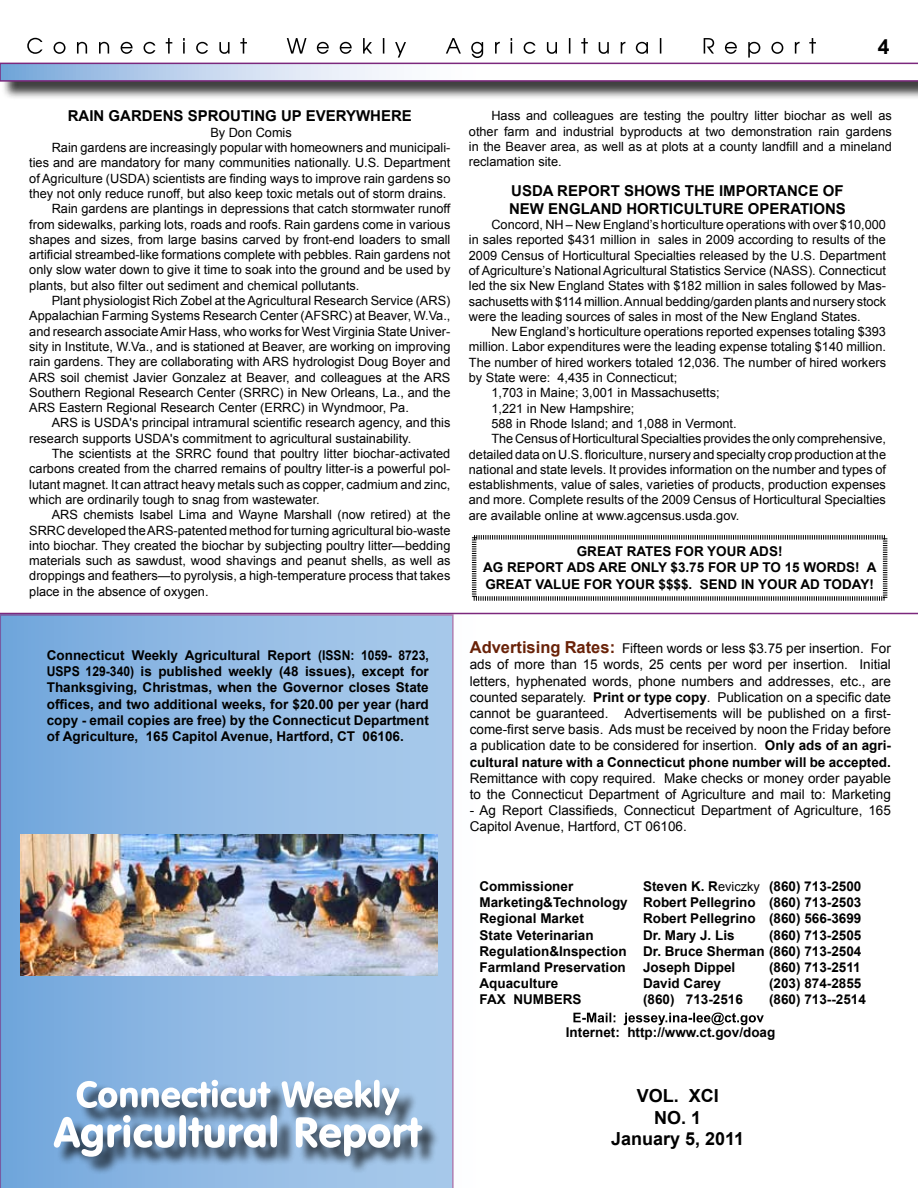
<style>
.page{position:relative;width:918px;height:1188px;background:#fff}
.page>*{position:absolute;margin:0;border:0;box-sizing:border-box;transform-origin:0 0}
.t1{font:700 21px "Arial";color:#000}
.t2{font:700 18px/21.6px "Arial";color:#000;text-align:center}
.t3{font:700 15px "Arial";color:#000}
.t4{font:700 13.5px/16.2px "Arial";color:#000;text-align:justify}
.t5{font:13.5px/16.2px "Arial";color:#000}
.t6{font:12.75px/15.3px "Arial";color:#000;text-align:justify}
.s1{font-weight:700;font-size:16.5px;color:#692208}
.s2{font-weight:700}
.s3{font-weight:400;font-size:12.75px}
</style>
<div class="page">
<svg style="left:0;top:614px;width:454px;height:574px;background:#8fb8e2"></svg>
<img style="left:20px;top:835px;width:417px;height:140px">
<div style="left:2px;top:65px;width:916px;height:35px;background:#000;opacity:.75"></div>
<svg style="left:0;top:38px;width:918px;height:44px"></svg>
<div style="left:56px;top:1082px;width:384px;height:93px;background:#000;opacity:.75"></div>
<svg style="left:54px;top:1080px;width:368px;height:77px"></svg>
<svg style="left:573px;top:1012px;width:191px;height:13px"></svg>
<svg style="left:471px;top:535px;width:417px;height:66px"></svg>
<h1 class="t1" style="left:878px;top:33px;width:13px">4</h1>
<p class="t3" style="left:68px;top:106px;width:346px">Rain Gardens Sprouting Up Everywhere</p>
<p class="t6" style="left:210px;top:125px;width:83px">By Don Comis</p>
<p class="t6" style="left:52px;top:140px;width:400px">Rain gardens are increasingly popular with homeowners and municipali-</p>
<p class="t6" style="left:29px;top:155px;width:423px">ties and are mandatory for many communities nationally. U.S. Department</p>
<p class="t6" style="left:29px;top:171px;width:423px">of Agriculture (USDA) scientists are finding ways to improve rain gardens so</p>
<p class="t6" style="left:29px;top:186px;width:419px">they not only reduce runoff, but also keep toxic metals out of storm drains.</p>
<p class="t6" style="left:52px;top:201px;width:400px">Rain gardens are plantings in depressions that catch stormwater runoff</p>
<p class="t6" style="left:29px;top:217px;width:423px">from sidewalks, parking lots, roads and roofs. Rain gardens come in various</p>
<p class="t6" style="left:29px;top:232px;width:423px">shapes and sizes, from large basins carved by front-end loaders to small</p>
<p class="t6" style="left:29px;top:247px;width:423px">artificial streambed-like formations complete with pebbles. Rain gardens not</p>
<p class="t6" style="left:29px;top:262px;width:423px">only slow water down to give it time to soak into the ground and be used by</p>
<p class="t6" style="left:29px;top:278px;width:332px">plants, but also filter out sediment and chemical pollutants.</p>
<p class="t6" style="left:52px;top:293px;width:400px">Plant physiologist Rich Zobel at the Agricultural Research Service (ARS)</p>
<p class="t6" style="left:29px;top:308px;width:423px">Appalachian Farming Systems Research Center (AFSRC) at Beaver, W.Va.,</p>
<p class="t6" style="left:29px;top:324px;width:423px">and research associate Amir Hass, who works for West Virginia State Univer-</p>
<p class="t6" style="left:29px;top:339px;width:423px">sity in Institute, W.Va., and is stationed at Beaver, are working on improving</p>
<p class="t6" style="left:29px;top:354px;width:423px">rain gardens. They are collaborating with ARS hydrologist Doug Boyer and</p>
<p class="t6" style="left:29px;top:370px;width:423px">ARS soil chemist Javier Gonzalez at Beaver, and colleagues at the ARS</p>
<p class="t6" style="left:29px;top:385px;width:423px">Southern Regional Research Center (SRRC) in New Orleans, La., and the</p>
<p class="t6" style="left:29px;top:400px;width:381px">ARS Eastern Regional Research Center (ERRC) in Wyndmoor, Pa.</p>
<p class="t6" style="left:52px;top:415px;width:400px">ARS is USDA's principal intramural scientific research agency, and this</p>
<p class="t6" style="left:29px;top:431px;width:384px">research supports USDA's commitment to agricultural sustainability.</p>
<p class="t6" style="left:52px;top:446px;width:400px">The scientists at the SRRC found that poultry litter biochar-activated</p>
<p class="t6" style="left:29px;top:461px;width:423px">carbons created from the charred remains of poultry litter-is a powerful pol-</p>
<p class="t6" style="left:29px;top:477px;width:423px">lutant magnet. It can attract heavy metals such as copper, cadmium and zinc,</p>
<p class="t6" style="left:29px;top:492px;width:292px">which are ordinarily tough to snag from wastewater.</p>
<p class="t6" style="left:52px;top:507px;width:400px">ARS chemists Isabel Lima and Wayne Marshall (now retired) at the</p>
<p class="t6" style="left:29px;top:523px;width:423px">SRRC developed the ARS-patented method for turning agricultural bio-waste</p>
<p class="t6" style="left:29px;top:538px;width:423px">into biochar. They created the biochar by subjecting poultry litter—bedding</p>
<p class="t6" style="left:29px;top:553px;width:423px">materials such as sawdust, wood shavings and peanut shells, as well as</p>
<p class="t6" style="left:29px;top:568px;width:423px">droppings and feathers—to pyrolysis, a high-temperature process that takes</p>
<p class="t6" style="left:29px;top:584px;width:181px">place in the absence of oxygen.</p>
<p class="t6" style="left:469px;top:108px;width:424px;text-indent:22px">Hass and colleagues are testing the poultry litter biochar as well as other farm and industrial byproducts at two demonstration rain gardens in the Beaver area, as well as at plots at a county landfill and a mineland reclamation site.</p>
<p class="t3" style="left:511px;top:181px;width:89px">USDA REPORT</p>
<p class="t3" style="left:624px;top:181px;width:72px">SHOWS THE</p>
<p class="t3" style="left:719px;top:181px;width:38px">IMPORTAN</p>
<p class="t3" style="left:798px;top:181px;width:47px">CE OF</p>
<p class="t3" style="left:509px;top:199px;width:51px">NE W ENGLAND</p>
<p class="t3" style="left:626px;top:199px;width:10px">HORTI</p>
<p class="t3" style="left:673px;top:199px;width:22px">CULTURE</p>
<p class="t3" style="left:748px;top:199px;width:32px">OPERATION</p>
<p class="t3" style="left:836px;top:199px;width:12px">S</p>
<p class="t6" style="left:469px;top:217px;width:419px;text-indent:22px">Concord, NH – New England’s horticulture operations with over $10,000 in sales reported $431 million in sales in 2009 according to results of the 2009 Census of Horticultural Specialties released by the U.S. Department of Agriculture’s National Agricultural Statistics Service (NASS). Connecticut led the six New England States with $182 million in sales followed by Mas&shy;sachusetts with $114 million. Annual bedding/garden plants and nursery stock were the leading sources of sales in most of the New England States.</p>
<p class="t6" style="left:491px;top:324px;width:396px">New England’s horticulture operations reported expenses totaling $393</p>
<p class="t6" style="left:469px;top:339px;width:419px">million. Labor expenditures were the leading expense totaling $140 million.</p>
<p class="t6" style="left:469px;top:355px;width:419px">The number of hired workers totaled 12,036. The number of hired workers</p>
<p class="t6" style="left:469px;top:370px;width:210px">by State were: 4,435 in Connecticut;</p>
<p class="t6" style="left:491px;top:385px;width:230px">1,703 in Maine; 3,001 in Massachusetts;</p>
<p class="t6" style="left:491px;top:401px;width:145px">1,221 in New Hampshire;</p>
<p class="t6" style="left:491px;top:416px;width:247px">588 in Rhode Island; and 1,088 in Vermont.</p>
<p class="t6" style="left:491px;top:431px;width:396px">The Census of Horticultural Specialties provides the only comprehensive,</p>
<p class="t6" style="left:469px;top:447px;width:419px">detailed data on U.S. floriculture, nursery and specialty crop production at the</p>
<p class="t6" style="left:469px;top:462px;width:419px">national and state levels. It provides information on the number and types of</p>
<p class="t6" style="left:469px;top:477px;width:419px">establishments, value of sales, varieties of products, production expenses</p>
<p class="t6" style="left:469px;top:492px;width:419px">and more. Complete results of the 2009 Census of Horticultural Specialties</p>
<p class="t6" style="left:469px;top:508px;width:272px">are available online at www.agcensus.usda.gov.</p>
<p class="t4" style="left:483px;top:544px;width:395px;text-align:center">great rates for your ads!<br>Ag Report ads are only $3.75 for up to 15 words! A great value for your $$$$. Send in your ad today!</p>
<p class="t4" style="left:47px;top:648px;width:384px">Connecticut Weekly Agricultural Report (ISSN: 1059- 8723, USPS 129-340) is published weekly (48 issues), except for Thanksgiving, Christmas, when the Governor closes State offices, and two additional weeks, for $20.00 per year (hard copy - email copies are free) by the Connecticut Department of Agriculture, 165 Capitol Avenue, Hartford, CT 06106.</p>
<p class="t5" style="left:470px;top:640px;width:423px;text-align:justify"><span class="s1">Advertising Rates:</span> Fifteen words or less $3.75 per insertion. For ads of more than 15 words, 25 cents per word per insertion. Initial letters, hyphenated words, phone numbers and addresses, etc., are counted separately. <span class="s2">Print or type copy</span>. Publication on a specific date cannot be guaranteed. Advertisements will be published on a first&shy;come-first serve basis. Ads must be received by noon the Friday before a publication date to be considered for insertion. <span class="s2">Only ads of an agri&shy;cultural nature with a Connecticut phone number will be accepted.</span></p>
<p class="t5" style="left:470px;top:770px;width:423px">Remittance with copy required. Make checks or money order payable to the Connecticut Department of Agriculture and mail to: Marketing</p>
<p class="t5" style="left:470px;top:802px;width:423px">- Ag Report Classifieds, Connecticut Department of Agriculture, 165<br>Capitol Avenue, Hartford, CT 06106.</p>
<p class="t4" style="left:480px;top:879px;width:95px">Commissioner</p>
<p class="t4" style="left:480px;top:879px;width:383px;text-indent:163px">Steven K. R<span class="s3">eviczky</span> (860) 713-2500<br>Marketing&amp;Technology Robert Pellegrino (860) 713-2503<br>Regional Market R</p>
<p class="t4" style="left:653px;top:911px;width:210px">obert Pellegrino (860) 566-3699</p>
<p class="t4" style="left:480px;top:927px;width:145px">State Veterinarian D</p>
<p class="t4" style="left:653px;top:927px;width:83px">r. Mary J. Lis</p>
<p class="t4" style="left:480px;top:927px;width:383px;text-indent:289px">(860) 713-2505<br>Regulation&amp;Inspection Dr. Bruce Sherman (860) 713-2504<br>Farmland Preservation</p>
<p class="t4" style="left:643px;top:960px;width:94px">Joseph Dippel</p>
<p class="t4" style="left:769px;top:960px;width:93px">(860) 713-2511</p>
<p class="t4" style="left:480px;top:976px;width:80px">Aquaculture</p>
<p class="t4" style="left:643px;top:976px;width:80px">David Carey</p>
<p class="t4" style="left:769px;top:976px;width:94px">(203) 874-2855</p>
<p class="t4" style="left:480px;top:992px;width:18px">FAX</p>
<p class="t4" style="left:513px;top:992px;width:11px">NUM</p>
<p class="t4" style="left:544px;top:992px;width:39px">BERS</p>
<p class="t4" style="left:643px;top:992px;width:101px">(860) 713-2516</p>
<p class="t4" style="left:769px;top:992px;width:98px">(860) 713--2514</p>
<p class="t4" style="left:566px;top:1024px;width:211px">Internet: http://www.ct.gov/doag</p>
<h2 class="t2" style="left:611px;top:1086px;width:135px">VOL. XCI<br>NO . 1<br>January 5, 2011</h2>
</div>
